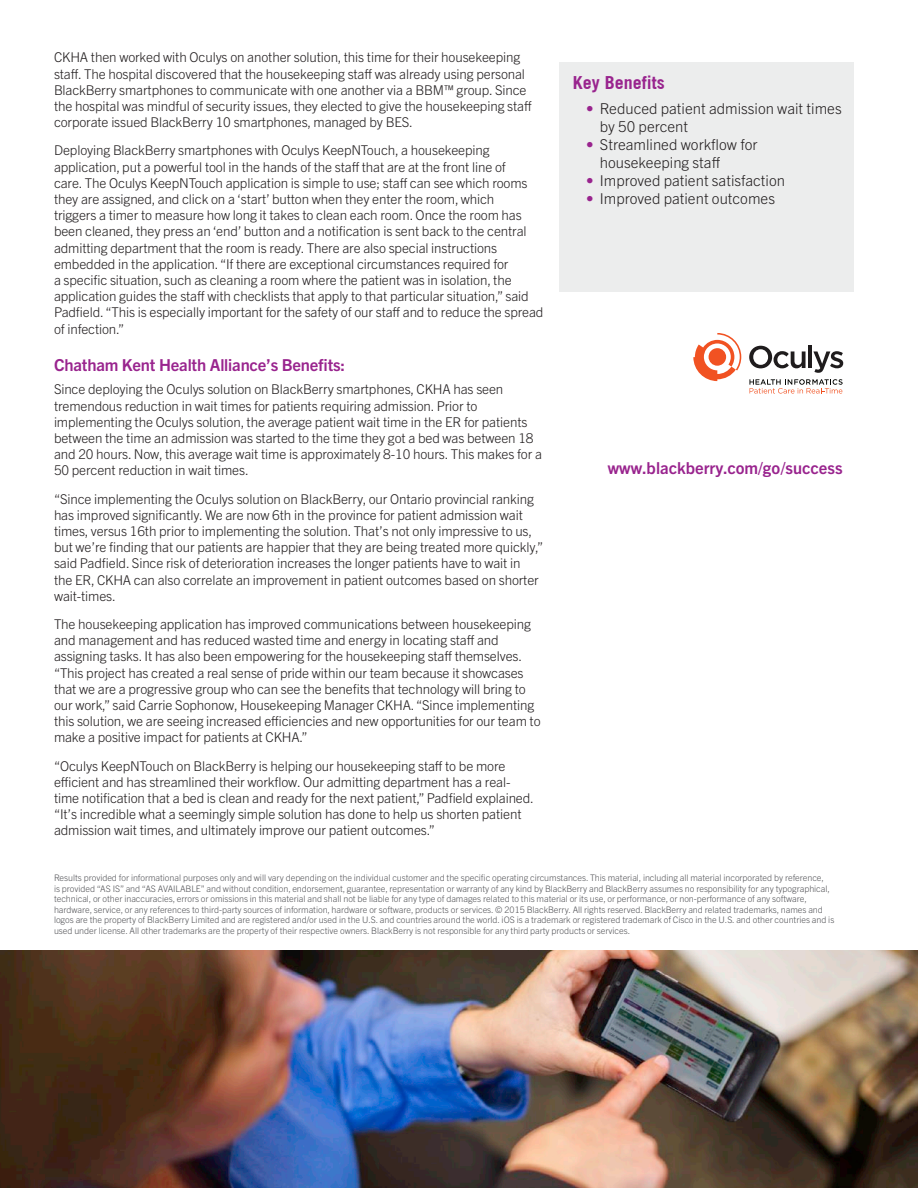
<style>
.page{position:relative;width:918px;height:1188px;background:#fff}
.page>*{position:absolute;margin:0;border:0;box-sizing:border-box;transform-origin:0 0}
.t1{font:700 18px "Trade Gothic";color:#99248e}
.t2{font:700 16.5px "Trade Gothic Next LT Pro";letter-spacing:-.01em;color:#99248e}
.t3{font:300 15px/18px "Trade Gothic Next LT Pro";color:#231f20}
.t4{font:300 13.5px/16.2px "Trade Gothic Next LT Pro";letter-spacing:-.01em;color:#231f20}
.Body_copy{font:300 9px/10.5px "Trade Gothic Next LT Pro";letter-spacing:-.005em;color:#55565a}
.s1{color:#99248e}
</style>
<div class="page">
<img style="left:1px;top:951px;width:917px;height:237px">
<div style="left:559px;top:62px;width:294px;height:230px;background:#eceded"></div>
<svg style="left:693px;top:333px;width:48px;height:48px"></svg>
<svg style="left:749px;top:346px;width:57px;height:22px"></svg>
<hr style="left:808px;top:345px;width:4px;height:23px;background:#1f1c1d">
<svg style="left:813px;top:351px;width:30px;height:22px"></svg>
<svg style="left:749px;top:379px;width:94px;height:15px"></svg>
<p class="t4" style="left:54px;top:48px;width:479px">CKHA then worked with Oculys on another solution, this time for their housekeeping staff. The hospital discovered that the housekeeping staff was already using personal BlackBerry smartphones to communicate with one another via a BBM™ group. Since the hospital was mindful of security issues, they elected to give the housekeeping staff corporate issued BlackBerry 10 smartphones, managed by BES.</p>
<p class="t4" style="left:54px;top:141px;width:491px">Deploying BlackBerry smartphones with Oculys KeepNTouch, a housekeeping application, put a powerful tool in the hands of the staff that are at the front line of<br>care. The Oculys KeepNTouch application is simple to use; staff can see which rooms they are assigned, and click on a ‘start’ button when they enter the room, which<br>triggers a timer to measure how long it takes to clean each room. Once the room has been cleaned, they press an ‘end’ button and a notification is sent back to the central admitting department that the room is ready. There are also special instructions embedded in the application. “If there are exceptional circumstances required for<br>a specific situation, such as cleaning a room where the patient was in isolation, the application guides the staff with checklists that apply to that particular situation,” said Padfield. “This is especially important for the safety of our staff and to reduce the spread of infection.”</p>
<p class="t2" style="left:54px;top:354px;width:293px">Chatham Kent Health Alliance’s Benefits:</p>
<p class="t4" style="left:54px;top:380px;width:489px">Since deploying the Oculys solution on BlackBerry smartphones, CKHA has seen tremendous reduction in wait times for patients requiring admission. Prior to implementing the Oculys solution, the average patient wait time in the ER for patients between the time an admission was started to the time they got a bed was between 18 and 20 hours. Now, this average wait time is approximately 8-10 hours. This makes for a 50 percent reduction in wait times.</p>
<p class="t4" style="left:54px;top:490px;width:491px">“Since implementing the Oculys solution on BlackBerry, our Ontario provincial ranking has improved significantly. We are now 6th in the province for patient admission wait times, versus 16th prior to implementing the solution. That’s not only impressive to us, but we’re finding that our patients are happier that they are being treated more quickly,” said Padfield. Since risk of deterioration increases the longer patients have to wait in<br>the ER, CKHA can also correlate an improvement in patient outcomes based on shorter wait-times.</p>
<p class="t4" style="left:54px;top:615px;width:488px">The housekeeping application has improved communications between housekeeping and management and has reduced wasted time and energy in locating staff and assigning tasks. It has also been empowering for the housekeeping staff themselves. “This project has created a real sense of pride within our team because it showcases that we are a progressive group who can see the benefits that technology will bring to our work,” said Carrie Sophonow, Housekeeping Manager CKHA. “Since implementing this solution, we are seeing increased efficiencies and new opportunities for our team to make a positive impact for patients at CKHA.”</p>
<p class="t4" style="left:54px;top:757px;width:482px">“Oculys KeepNTouch on BlackBerry is helping our housekeeping staff to be more efficient and has streamlined their workflow. Our admitting department has a real&shy;time notification that a bed is clean and ready for the next patient,” Padfield explained. “It’s incredible what a seemingly simple solution has done to help us shorten patient admission wait times, and ultimately improve our patient outcomes.”</p>
<p class="Body_copy" style="left:54px;top:872px;width:782px">Results provided for informational purposes only and will vary depending on the individual customer and the specific operating circumstances. This material, including all material incorporated by reference,<br>is provided “AS IS” and “AS AVAILABLE” and without condition, endorsement, guarantee, representation or warranty of any kind by BlackBerry and BlackBerry assumes no responsibility for any typographical, technical, or other inaccuracies, errors or omissions in this material and shall not be liable for any type of damages related to this material or its use, or performance, or non-performance of any software, hardware, service, or any references to third-party sources of information, hardware or software, products or services. © 2015 BlackBerry. All rights reserved. BlackBerry and related trademarks, names and logos are the property of BlackBerry Limited and are registered and/or used in the U.S. and countries around the world. iOS is a trademark or registered trademark of Cisco in the U.S. and other countries and is used under license. All other trademarks are the property of their respective owners. BlackBerry is not responsible for any third party products or services.</p>
<p class="t1" style="left:573px;top:71px;width:94px">Key Benefits</p>
<p class="t3" style="left:600px;top:98px;width:243px;text-indent:-14px"><span class="s1">•</span> Reduced patient admission wait times by 50 percent</p>
<p class="t3" style="left:600px;top:134px;width:159px;text-indent:-14px"><span class="s1">•</span> Streamlined workflow for housekeeping staff</p>
<p class="t3" style="left:586px;top:170px;width:200px"><span class="s1">•</span> Improved patient satisfaction</p>
<p class="t3" style="left:586px;top:188px;width:190px"><span class="s1">•</span> Improved patient outcomes</p>
<p class="t2" style="left:608px;top:456px;width:236px">www.blackberry.com/go/success</p>
</div>
